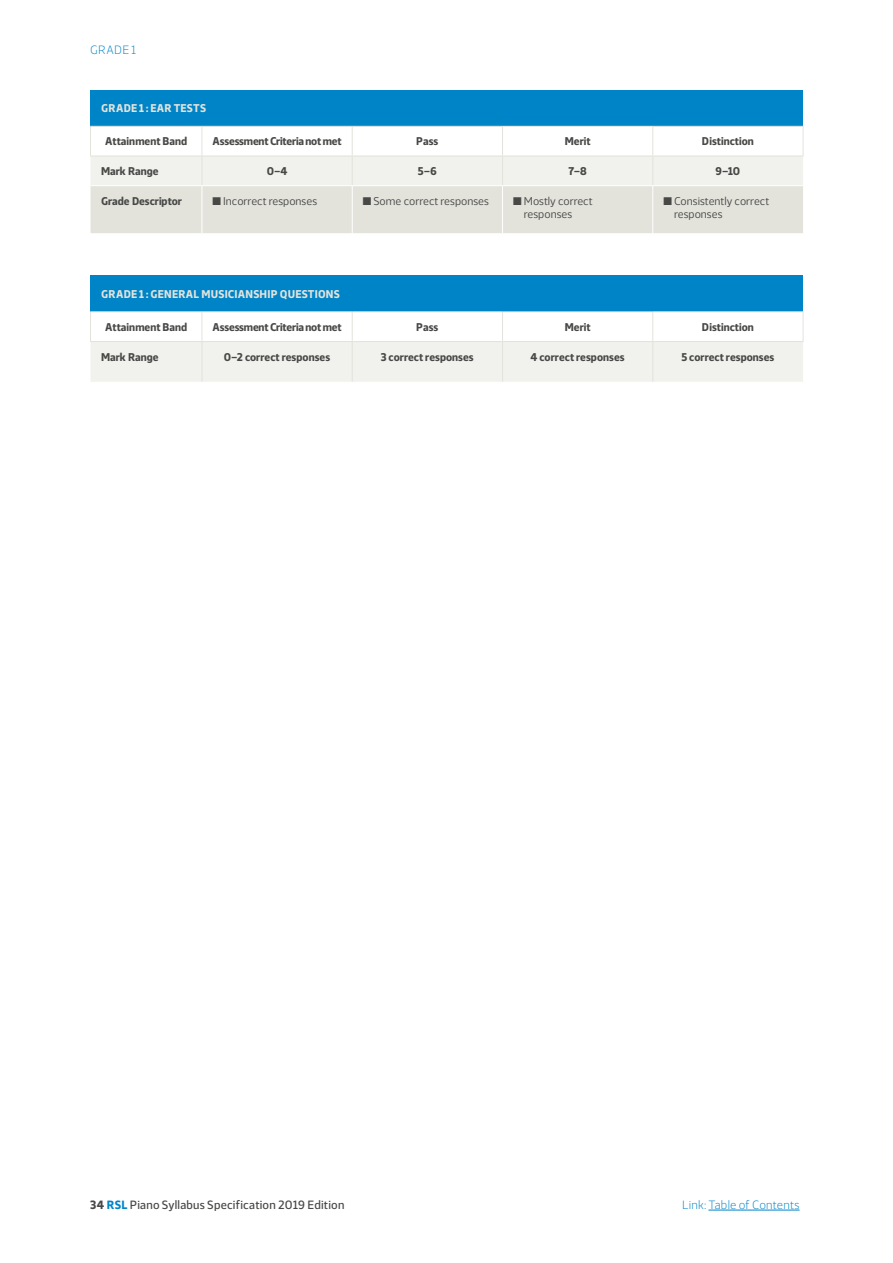
<style>
.page{position:relative;width:893px;height:1263px;background:#fff}
.page>*{position:absolute;margin:0;border:0;box-sizing:border-box;transform-origin:0 0}
.t1{font:500 12px "Webnar";letter-spacing:.02em;color:#484847}
.t2{font:300 12px "Webnar";letter-spacing:.02em;color:#0084c8}
.t3{font:700 11.25px "Webnar";color:#484847}
.t4{font:11.25px/13.5px "Webnar";color:#484847}
.t5{font:700 11.25px "Webnar";letter-spacing:.02em;color:#e3e3dc}
.s1{font-weight:700}
.s2{font-weight:700;color:#0084c8}
</style>
<div class="page">
<hr style="left:708px;top:1210px;width:92px;height:1px;background:#0084c8">
<div style="left:91px;top:90px;width:712px;height:36px;background:#0084c8"></div>
<div style="left:91px;top:276px;width:712px;height:36px;background:#0084c8"></div>
<hr style="left:90px;top:311px;width:112px;height:1px;background:#e3e3dc">
<hr style="left:202px;top:311px;width:150px;height:1px;background:#e3e3dc">
<hr style="left:352px;top:311px;width:150px;height:1px;background:#e3e3dc">
<hr style="left:502px;top:311px;width:151px;height:1px;background:#e3e3dc">
<hr style="left:653px;top:311px;width:150px;height:1px;background:#e3e3dc">
<svg style="left:90px;top:312px;width:714px;height:70px"></svg>
<hr style="left:90px;top:341px;width:112px;height:1px;background:#e3e3dc">
<hr style="left:202px;top:341px;width:150px;height:1px;background:#e3e3dc">
<hr style="left:352px;top:341px;width:150px;height:1px;background:#e3e3dc">
<hr style="left:502px;top:341px;width:151px;height:1px;background:#e3e3dc">
<hr style="left:653px;top:341px;width:150px;height:1px;background:#e3e3dc">
<svg style="left:90px;top:126px;width:714px;height:107px"></svg>
<p class="t2" style="left:90px;top:45px;width:47px">GRADE 1</p>
<p class="t5" style="left:101px;top:104px;width:107px">GRADE 1 : EAR TESTS</p>
<p class="t3" style="left:105px;top:137px;width:83px">Attainment Band</p>
<p class="t3" style="left:213px;top:137px;width:131px">Assessment Criteria not met</p>
<p class="t3" style="left:416px;top:137px;width:24px">Pass</p>
<p class="t3" style="left:565px;top:137px;width:27px">Merit</p>
<p class="t3" style="left:702px;top:137px;width:53px">Distinction</p>
<p class="t3" style="left:101px;top:167px;width:59px">Mark Range</p>
<p class="t3" style="left:267px;top:167px;width:22px">0–4</p>
<p class="t3" style="left:418px;top:167px;width:20px">5–6</p>
<p class="t3" style="left:569px;top:167px;width:20px">7–8</p>
<p class="t3" style="left:715px;top:167px;width:26px">9–10</p>
<p class="t3" style="left:101px;top:196px;width:82px">Grade Descriptor</p>
<p class="t4" style="left:223px;top:195px;width:95px">Incorrect responses</p>
<p class="t4" style="left:373px;top:195px;width:117px">Some correct responses</p>
<p class="t4" style="left:524px;top:195px;width:70px">Mostly correct responses</p>
<p class="t4" style="left:674px;top:195px;width:97px">Consistently correct responses</p>
<p class="t5" style="left:101px;top:290px;width:240px">GRADE 1 : GENERAL MUSICIANSHIP QUESTIONS</p>
<p class="t3" style="left:105px;top:322px;width:83px">Attainment Band</p>
<p class="t3" style="left:213px;top:322px;width:131px">Assessment Criteria not met</p>
<p class="t3" style="left:416px;top:322px;width:24px">Pass</p>
<p class="t3" style="left:565px;top:322px;width:27px">Merit</p>
<p class="t3" style="left:702px;top:322px;width:53px">Distinction</p>
<p class="t3" style="left:101px;top:352px;width:59px">Mark Range</p>
<p class="t3" style="left:224px;top:352px;width:108px">0–2 correct responses</p>
<p class="t3" style="left:381px;top:352px;width:94px">3 correct responses</p>
<p class="t3" style="left:531px;top:352px;width:96px">4 correct responses</p>
<p class="t3" style="left:681px;top:352px;width:95px">5 correct responses</p>
<p class="t1" style="left:90px;top:1200px;width:256px"><span class="s1">34</span> <span class="s2">RSL</span> Piano Syllabus Specification 2019 Edition</p>
<p class="t2" style="left:682px;top:1200px;width:119px">Link: Table of Contents</p>
</div>
